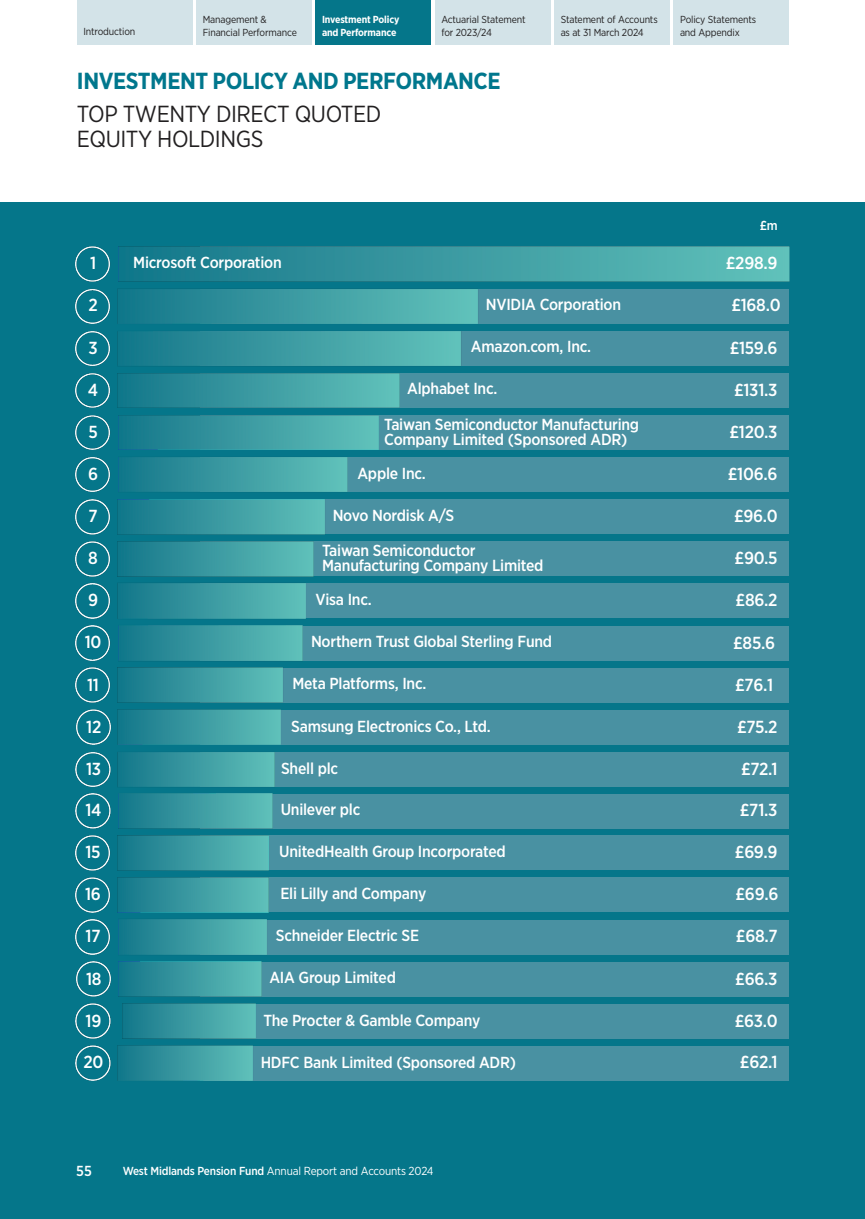
<style>
.page{position:relative;width:865px;height:1219px;background:#fff}
.page>*{position:absolute;margin:0;border:0;box-sizing:border-box;transform-origin:0 0}
.t1{font:23.28px/24.3px "Gotham Narrow";letter-spacing:-.02em;color:#222021}
.t2{font:700 23.28px "Gotham Narrow";letter-spacing:-.02em;color:#00778d}
.t3{font:500 17.5px "Gotham Narrow";letter-spacing:-.015em;color:#fff}
.t4{font:500 15.92px/15px "Gotham Narrow";letter-spacing:-.015em;color:#fff}
.t5{font:500 14.53px "Gotham Narrow";color:#fff}
.t6{font:500 13.12px "Gotham Narrow";color:#fff}
.t7{font:11.55px "Gotham Narrow";letter-spacing:-.015em;color:#fff}
.t8{font:10.15px/12.4px "Gotham Narrow";letter-spacing:-.015em;color:#222021}
.t9{font:700 10.15px/12.4px "Gotham Narrow";letter-spacing:-.015em;color:#fff}
.s1{font-weight:500}
</style>
<div class="page">
<div style="left:0;top:202px;width:864px;height:1017px;background:#05768a"></div>
<div style="left:316px;top:0;width:115px;height:45px;background:#05768a"></div>
<div style="left:435px;top:0;width:115px;height:45px;background:#d3e3e8"></div>
<div style="left:554px;top:0;width:116px;height:45px;background:#d3e3e8"></div>
<div style="left:673px;top:0;width:116px;height:45px;background:#d3e3e8"></div>
<div style="left:77px;top:0;width:115px;height:45px;background:#d3e3e8"></div>
<div style="left:196px;top:0;width:116px;height:45px;background:#d3e3e8"></div>
<img style="left:118px;top:246px;width:672px;height:36px">
<img style="left:75px;top:246px;width:35px;height:36px">
<div style="left:200px;top:289px;width:589px;height:34px;background:#4991a2"></div>
<img style="left:117px;top:289px;width:362px;height:35px">
<img style="left:75px;top:289px;width:35px;height:35px">
<div style="left:200px;top:331px;width:589px;height:34px;background:#4991a2"></div>
<img style="left:117px;top:331px;width:345px;height:35px">
<img style="left:75px;top:331px;width:35px;height:35px">
<div style="left:200px;top:373px;width:589px;height:34px;background:#4991a2"></div>
<img style="left:117px;top:373px;width:284px;height:35px">
<img style="left:75px;top:373px;width:35px;height:35px">
<div style="left:200px;top:415px;width:589px;height:35px;background:#4991a2"></div>
<img style="left:118px;top:415px;width:261px;height:35px">
<img style="left:75px;top:415px;width:35px;height:35px">
<div style="left:200px;top:457px;width:589px;height:35px;background:#4991a2"></div>
<img style="left:118px;top:457px;width:230px;height:35px">
<img style="left:75px;top:457px;width:35px;height:35px">
<div style="left:200px;top:499px;width:589px;height:35px;background:#4991a2"></div>
<img style="left:117px;top:499px;width:208px;height:36px">
<img style="left:75px;top:499px;width:35px;height:36px">
<div style="left:200px;top:542px;width:589px;height:34px;background:#4991a2"></div>
<img style="left:117px;top:541px;width:197px;height:36px">
<img style="left:75px;top:541px;width:35px;height:36px">
<div style="left:200px;top:584px;width:589px;height:34px;background:#4991a2"></div>
<img style="left:117px;top:583px;width:189px;height:36px">
<img style="left:75px;top:583px;width:35px;height:36px">
<div style="left:200px;top:626px;width:589px;height:34px;background:#4991a2"></div>
<img style="left:118px;top:625px;width:186px;height:36px">
<img style="left:75px;top:625px;width:35px;height:36px">
<div style="left:200px;top:668px;width:589px;height:34px;background:#4991a2"></div>
<img style="left:117px;top:667px;width:167px;height:36px">
<img style="left:75px;top:667px;width:35px;height:36px">
<div style="left:200px;top:711px;width:589px;height:34px;background:#4991a2"></div>
<img style="left:117px;top:709px;width:165px;height:36px">
<img style="left:76px;top:709px;width:35px;height:36px">
<div style="left:200px;top:752px;width:589px;height:35px;background:#4991a2"></div>
<img style="left:117px;top:752px;width:158px;height:35px">
<img style="left:75px;top:752px;width:36px;height:35px">
<div style="left:200px;top:794px;width:589px;height:34px;background:#4991a2"></div>
<img style="left:118px;top:793px;width:156px;height:36px">
<img style="left:75px;top:793px;width:36px;height:36px">
<div style="left:200px;top:836px;width:589px;height:34px;background:#4991a2"></div>
<img style="left:117px;top:835px;width:153px;height:36px">
<img style="left:75px;top:835px;width:35px;height:36px">
<div style="left:200px;top:878px;width:589px;height:34px;background:#4991a2"></div>
<img style="left:117px;top:877px;width:153px;height:36px">
<img style="left:75px;top:877px;width:35px;height:36px">
<div style="left:200px;top:920px;width:589px;height:34px;background:#4991a2"></div>
<img style="left:118px;top:919px;width:150px;height:36px">
<img style="left:75px;top:919px;width:35px;height:36px">
<div style="left:200px;top:962px;width:589px;height:35px;background:#4991a2"></div>
<img style="left:118px;top:961px;width:144px;height:36px">
<img style="left:76px;top:961px;width:35px;height:36px">
<div style="left:200px;top:1004px;width:589px;height:34px;background:#4991a2"></div>
<img style="left:122px;top:1003px;width:135px;height:36px">
<img style="left:75px;top:1003px;width:36px;height:36px">
<div style="left:200px;top:1046px;width:589px;height:34px;background:#4991a2"></div>
<img style="left:117px;top:1045px;width:137px;height:36px">
<img style="left:75px;top:1045px;width:36px;height:36px">
<p class="t9" style="left:322px;top:14px;width:79px">Investment Policy and Performance</p>
<p class="t8" style="left:441px;top:14px;width:86px">Actuarial Statement for 2023/24</p>
<p class="t8" style="left:561px;top:14px;width:98px">Statement of Accounts as at 31 March 2024</p>
<p class="t8" style="left:680px;top:14px;width:78px">Policy Statements and Appendix</p>
<h1 class="t2" style="left:77px;top:71px;width:425px">INVESTMENT POLICY AND PERFORMANCE</h1>
<h1 class="t1" style="left:77px;top:103px;width:306px">TOP TWENTY DIRECT QUOTED<br>EQUITY HOLDINGS</h1>
<p class="t8" style="left:83px;top:26px;width:53px">Introduction</p>
<p class="t8" style="left:203px;top:14px;width:96px">Management &amp;<br>Financial Performance</p>
<p class="t6" style="left:760px;top:219px;width:19px">£m</p>
<p class="t3" style="left:90px;top:255px;width:8px">1</p>
<p class="t4" style="left:133px;top:256px;width:150px">Microsoft Corporation</p>
<p class="t3" style="left:726px;top:255px;width:53px">£298.9</p>
<p class="t3" style="left:88px;top:297px;width:11px">2</p>
<p class="t4" style="left:486px;top:298px;width:137px">NVIDIA Corporation</p>
<p class="t3" style="left:731px;top:297px;width:51px">£168.0</p>
<p class="t3" style="left:88px;top:339px;width:11px">3</p>
<p class="t4" style="left:471px;top:340px;width:122px">Amazon.com, Inc.</p>
<p class="t3" style="left:730px;top:339px;width:49px">£159.6</p>
<p class="t3" style="left:88px;top:382px;width:12px">4</p>
<p class="t4" style="left:407px;top:382px;width:92px">Alphabet Inc.</p>
<p class="t3" style="left:734px;top:382px;width:45px">£131.3</p>
<p class="t3" style="left:88px;top:424px;width:11px">5</p>
<p class="t3" style="left:729px;top:424px;width:49px">£120.3</p>
<p class="t4" style="left:384px;top:417px;width:256px">Taiwan Semiconductor Manufacturing<br>Company Limited (Sponsored ADR)</p>
<p class="t4" style="left:357px;top:466px;width:70px">Apple Inc.</p>
<p class="t3" style="left:88px;top:466px;width:12px">6</p>
<p class="t3" style="left:728px;top:466px;width:51px">£106.6</p>
<p class="t4" style="left:333px;top:508px;width:123px">Novo Nordisk A/S</p>
<p class="t3" style="left:88px;top:508px;width:11px">7</p>
<p class="t3" style="left:734px;top:508px;width:45px">£96.0</p>
<p class="t3" style="left:88px;top:550px;width:11px">8</p>
<p class="t3" style="left:735px;top:550px;width:44px">£90.5</p>
<p class="t3" style="left:88px;top:592px;width:12px">9</p>
<p class="t4" style="left:316px;top:593px;width:58px">Visa Inc.</p>
<p class="t3" style="left:735px;top:592px;width:43px">£86.2</p>
<p class="t3" style="left:85px;top:634px;width:18px">10</p>
<p class="t4" style="left:311px;top:635px;width:243px">Northern Trust Global Sterling Fund</p>
<p class="t3" style="left:733px;top:634px;width:44px">£85.6</p>
<p class="t3" style="left:87px;top:676px;width:13px">11</p>
<p class="t4" style="left:292px;top:677px;width:136px">Meta Platforms, Inc.</p>
<p class="t3" style="left:735px;top:677px;width:40px">£76.1</p>
<p class="t3" style="left:86px;top:719px;width:17px">12</p>
<p class="t4" style="left:291px;top:719px;width:201px">Samsung Electronics Co., Ltd.</p>
<p class="t3" style="left:737px;top:719px;width:42px">£75.2</p>
<p class="t3" style="left:86px;top:761px;width:17px">13</p>
<p class="t4" style="left:281px;top:761px;width:59px">Shell plc</p>
<p class="t3" style="left:741px;top:761px;width:38px">£72.1</p>
<p class="t3" style="left:85px;top:802px;width:18px">14</p>
<p class="t4" style="left:281px;top:803px;width:81px">Unilever plc</p>
<p class="t3" style="left:740px;top:802px;width:39px">£71.3</p>
<p class="t3" style="left:85px;top:844px;width:17px">15</p>
<p class="t4" style="left:279px;top:845px;width:228px">UnitedHealth Group Incorporated</p>
<p class="t3" style="left:735px;top:844px;width:44px">£69.9</p>
<p class="t3" style="left:85px;top:886px;width:17px">16</p>
<p class="t4" style="left:280px;top:887px;width:147px">Eli Lilly and Company</p>
<p class="t3" style="left:735px;top:886px;width:44px">£69.6</p>
<p class="t3" style="left:86px;top:928px;width:17px">17</p>
<p class="t4" style="left:276px;top:929px;width:145px">Schneider Electric SE</p>
<p class="t3" style="left:736px;top:928px;width:43px">£68.7</p>
<p class="t3" style="left:86px;top:970px;width:17px">18</p>
<p class="t4" style="left:269px;top:971px;width:128px">AIA Group Limited</p>
<p class="t3" style="left:735px;top:970px;width:44px">£66.3</p>
<p class="t3" style="left:86px;top:1012px;width:17px">19</p>
<p class="t4" style="left:263px;top:1013px;width:218px">The Procter &amp; Gamble Company</p>
<p class="t3" style="left:735px;top:1012px;width:44px">£63.0</p>
<p class="t3" style="left:84px;top:1054px;width:21px">20</p>
<p class="t4" style="left:261px;top:1055px;width:257px">HDFC Bank Limited (Sponsored ADR)</p>
<p class="t3" style="left:740px;top:1054px;width:39px">£62.1</p>
<p class="t4" style="left:322px;top:544px;width:223px">Taiwan Semiconductor<br>Manufacturing Company Limited</p>
<p class="t5" style="left:76px;top:1164px;width:17px">55</p>
<p class="t7" style="left:123px;top:1165px;width:312px"><span class="s1">West Midlands Pension Fund</span> Annual Report and Accounts 2024</p>
</div>
